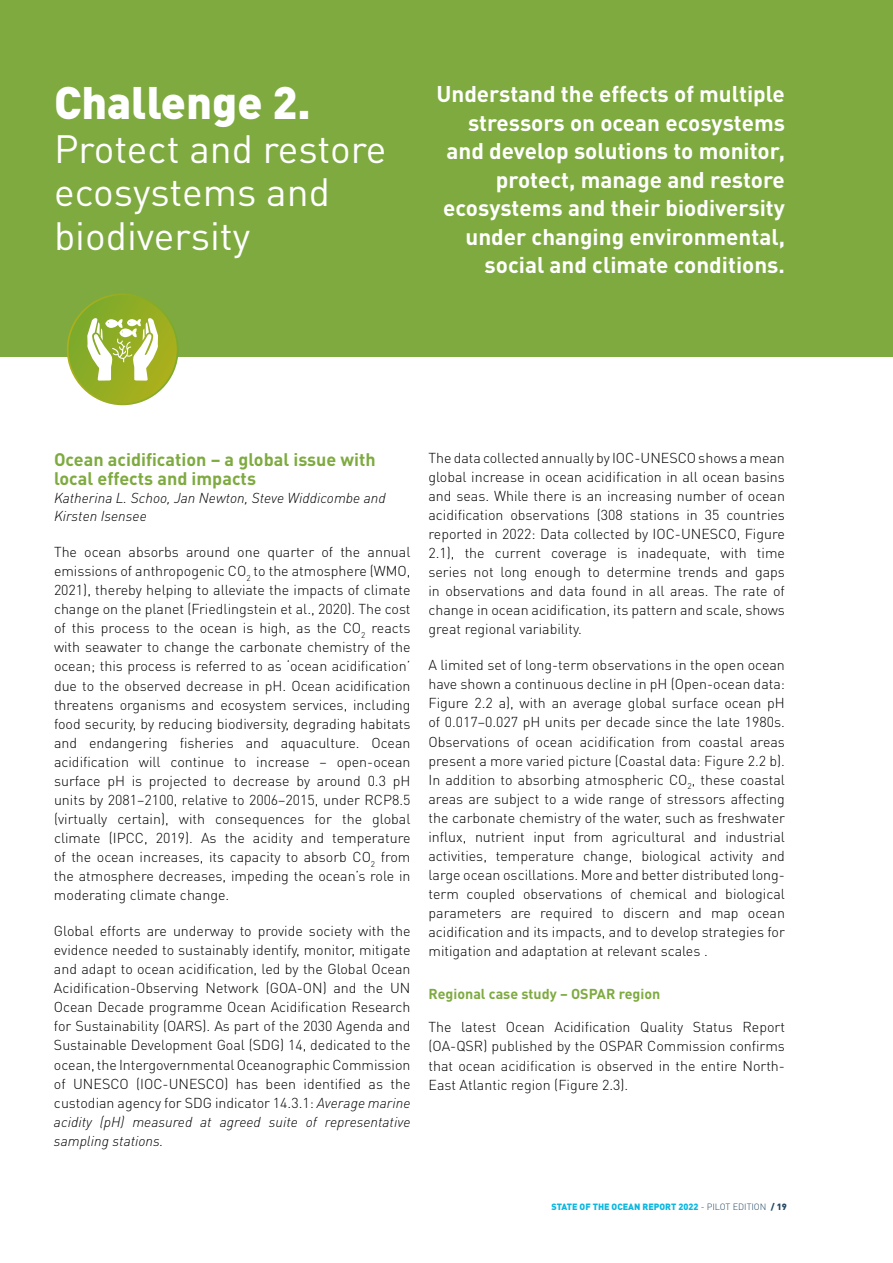
<style>
.page{position:relative;width:893px;height:1263px;background:#fff}
.page>*{position:absolute;margin:0;border:0;box-sizing:border-box;transform-origin:0 0}
.t1{font:900 45px "DINOT";color:#fff}
.t2{font:39px/43.5px "DINOT";color:#fff}
.t3{font:700 22.5px/28.5px "DINOT";color:#fff;text-align:right}
.t4{font:700 18px/19.5px "DINOT";color:#7eaa40}
.t5{font:300 14.25px/19px "DINOT";color:#000;text-align:justify}
.t6{font:italic 300 14.25px/18px "DINOT";color:#000}
.t7{font:700 14.25px "DINOT";color:#7eaa40}
.t8{font:900 9px "DINOT";color:#0bb7df}
.s1{font-style:italic}
.s2{font-weight:300;color:#234662}
.s3{color:#234662}
</style>
<div class="page">
<div style="left:0;top:0;width:893px;height:357px;background:#7eaa40"></div>
<svg style="left:67px;top:293px;width:112px;height:112px"></svg>
<h1 class="t1" style="left:54px;top:73px;width:258px">Challenge 2.</h1>
<h2 class="t2" style="left:54px;top:125px;width:334px">Protect and restore ecosystems and biodiversity</h2>
<h3 class="t3" style="left:436px;top:79px;width:350px">Understand the effects of multiple stressors on ocean ecosystems and develop solutions to monitor, protect, manage and restore ecosystems and their biodiversity under changing environmental, social and climate conditions.</h3>
<p class="t4" style="left:54px;top:449px;width:323px">Ocean acidification – a global issue with local effects and impacts</p>
<p class="t6" style="left:54px;top:488px;width:333px">Katherina L. Schoo, Jan Newton, Steve Widdicombe and<br>Kirsten Isensee</p>
<p class="t5" style="left:54px;top:542px;width:358px">The ocean absorbs around one quarter of the annual emissions of anthropogenic CO<sub>2</sub> to the atmosphere (WMO, 2021), thereby helping to alleviate the impacts of climate change on the planet (Friedlingstein et al., 2020). The cost of this process to the ocean is high, as the CO<sub>2</sub> reacts with seawater to change the carbonate chemistry of the ocean; this process is referred to as ‘ocean acidification’ due to the observed decrease in pH. Ocean acidification threatens organisms and ecosystem services, including food security, by reducing biodiversity, degrading habitats and endangering fisheries and aquaculture. Ocean acidification will continue to increase – open-ocean surface pH is projected to decrease by around 0.3 pH units by 2081–2100, relative to 2006–2015, under RCP8.5 (virtually certain), with consequences for the global climate (IPCC, 2019). As the acidity and temperature of the ocean increases, its capacity to absorb CO<sub>2</sub> from the atmosphere decreases, impeding the ocean’s role in moderating climate change.</p>
<p class="t5" style="left:54px;top:921px;width:358px">Global efforts are underway to provide society with the evidence needed to sustainably identify, monitor, mitigate and adapt to ocean acidification, led by the Global Ocean Acidification-Observing Network (GOA-ON) and the UN Ocean Decade programme Ocean Acidification Research for Sustainability (OARS). As part of the 2030 Agenda and Sustainable Development Goal (SDG) 14, dedicated to the ocean, the Intergovernmental Oceanographic Commission of UNESCO (IOC-UNESCO) has been identified as the custodian agency for SDG indicator 14.3.1: <span class="s1">Average marine acidity (pH) measured at agreed suite of representative sampling stations.</span></p>
<p class="t5" style="left:428px;top:447px;width:358px">The data collected annually by IOC-UNESCO shows a mean global increase in ocean acidification in all ocean basins and seas. While there is an increasing number of ocean acidification observations (308 stations in 35 countries reported in 2022: Data collected by IOC-UNESCO, Figure 2.1), the current coverage is inadequate, with time series not long enough to determine trends and gaps in observations and data found in all areas. The rate of change in ocean acidification, its pattern and scale, shows great regional variability.</p>
<p class="t5" style="left:428px;top:655px;width:358px">A limited set of long-term observations in the open ocean have shown a continuous decline in pH (Open-ocean data:<br>Figure 2.2 a), with an average global surface ocean pH of 0.017–0.027 pH units per decade since the late 1980s.<br>Observations of ocean acidification from coastal areas present a more varied picture (Coastal data: Figure 2.2 b).<br>In addition to absorbing atmospheric CO<sub>2</sub>, these coastal areas are subject to a wide range of stressors affecting the carbonate chemistry of the water, such as freshwater influx, nutrient input from agricultural and industrial activities, temperature change, biological activity and large ocean oscillations. More and better distributed long&shy;term coupled observations of chemical and biological parameters are required to discern and map ocean acidification and its impacts, and to develop strategies for mitigation and adaptation at relevant scales .</p>
<p class="t7" style="left:428px;top:984px;width:233px">Regional case study – OSPAR region</p>
<p class="t5" style="left:428px;top:1016px;width:358px;line-height:19.5px">The latest Ocean Acidification Quality Status Report (OA-QSR) published by the OSPAR Commission confirms that ocean acidification is observed in the entire North-East Atlantic region (Figure 2.3).</p>
<p class="t8" style="left:551px;top:1200px;width:237px">STATE OF THE OCEAN REPORT 2022 <span class="s2">- PILOT EDITION</span> <span class="s3">/ 19</span></p>
</div>
